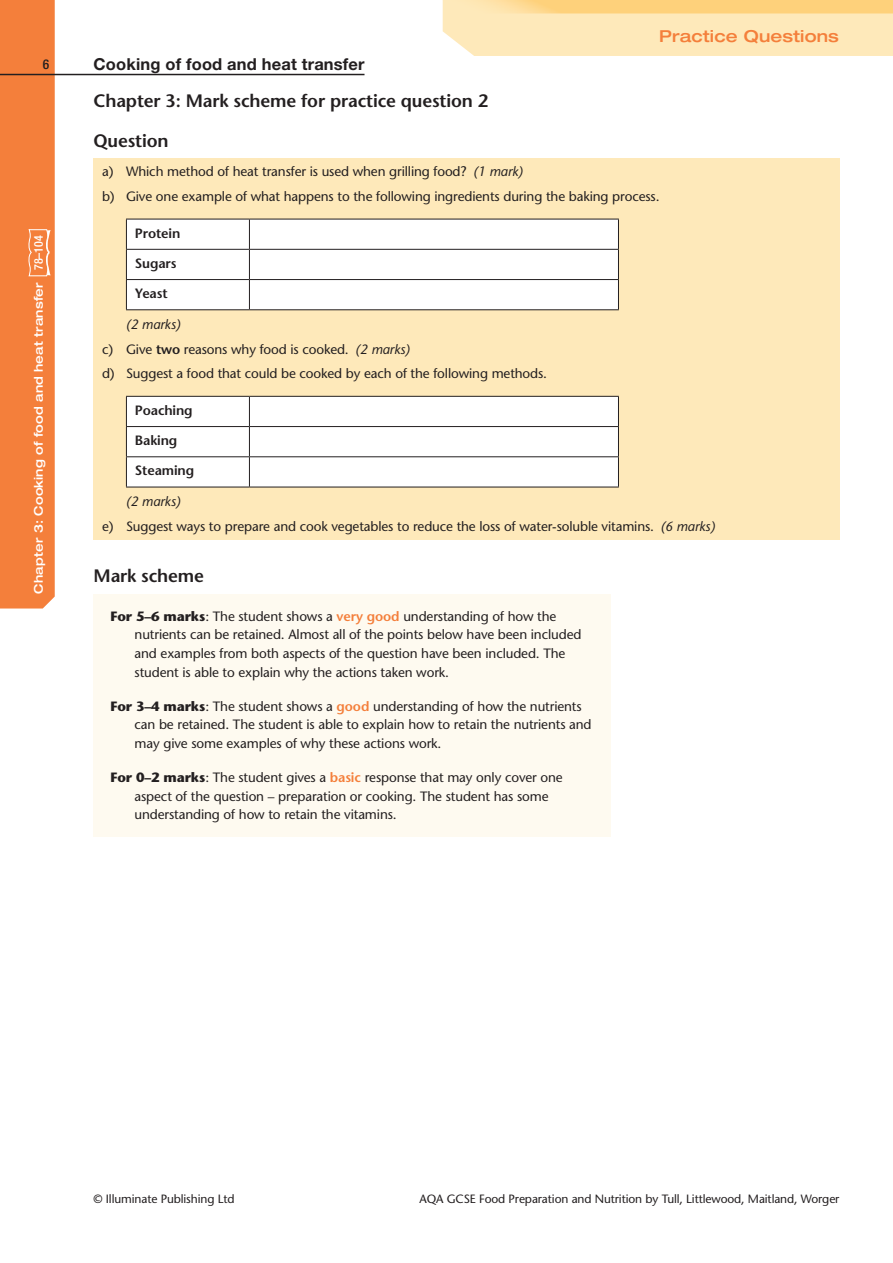
<style>
.page{position:relative;width:893px;height:1263px;background:#fff}
.page>*{position:absolute;margin:0;border:0;box-sizing:border-box;transform-origin:0 0}
.t1{font:600 18px "Stone Sans Std";letter-spacing:-.01em;color:#231f20}
.t2{font:700 16.5px "Helvetica Neue LT Std";letter-spacing:.01em;color:#231f20}
.t3{font:500 expanded 16.5px "Helvetica Neue LT Std";letter-spacing:.01em;color:#f47f3b}
.t4{font:500 13.5px/18.8px "Stone Sans Std";letter-spacing:-.01em;color:#231f20}
.t5{font:600 13.5px "Stone Sans Std";letter-spacing:-.01em;color:#231f20}
.t6{font:500 condensed 13.5px "Helvetica Neue LT Std";color:#231f20}
.t7{font:500 12px "Stone Sans Std";letter-spacing:-.01em;color:#231f20}
.t8{font:500 expanded 12px "Helvetica Neue LT Std";letter-spacing:.01em;color:#fff}
.s1{font-stretch:condensed}
.s2{font-style:italic}
.s3{font-weight:600}
.s4{font-weight:700}
.s5{font-weight:600;color:#f47f3b}
</style>
<div class="page">
<div style="left:443px;top:13px;width:450px;height:43px;background:#fee9ba"></div>
<div style="left:0;top:0;width:55px;height:608px;background:#f47f3b"></div>
<div style="left:94px;top:158px;width:746px;height:381px;background:#fee9ba"></div>
<svg style="left:126px;top:219px;width:493px;height:91px;background:#f5f5f5"></svg>
<hr style="left:126px;top:487px;width:123px;height:1px;background:#231f20">
<hr style="left:249px;top:487px;width:370px;height:1px;background:#231f20">
<svg style="left:126px;top:396px;width:493px;height:91px;background:#f6f5f5"></svg>
<hr style="left:249px;top:457px;width:1px;height:30px;background:#231f20">
<hr style="left:618px;top:457px;width:1px;height:30px;background:#231f20">
<div style="left:94px;top:594px;width:517px;height:242px;background:#fefaf0"></div>
<hr style="left:0;top:74px;width:364px;height:1px;background:#231f20">
<p class="t6" style="left:43px;top:56px;width:8px">6</p>
<p class="t2" style="left:94px;top:53px;width:273px">Cooking of food and heat transfer</p>
<p class="t3" style="left:659px;top:26px;width:181px">Practice Questions</p>
<p class="t8" style="left:31px;top:593px;width:360px;rotate:-90deg">Chapter 3: Cooking of food and heat transfer <span class="s1">78–104</span></p>
<h1 class="t1" style="left:94px;top:90px;width:396px">Chapter 3: Mark scheme for practice question 2</h1>
<h1 class="t1" style="left:94px;top:130px;width:77px">Question</h1>
<p class="t4" style="left:102px;top:159px;width:559px;line-height:24.8px">a) Which method of heat transfer is used when grilling food? <span class="s2">(1 mark)<br></span>b) Give one example of what happens to the following ingredients during the baking process.</p>
<p class="t5" style="left:135px;top:225px;width:47px">Protein</p>
<p class="t5" style="left:135px;top:255px;width:43px">Sugars</p>
<p class="t5" style="left:135px;top:285px;width:34px">Yeast</p>
<p class="t4" style="left:102px;top:312px;width:447px;line-height:24.8px;text-indent:24px"><span class="s2">(2 marks)<br></span>c) Give <span class="s3">two</span> reasons why food is cooked. <span class="s2">(2 marks)<br></span>d) Suggest a food that could be cooked by each of the following methods.</p>
<p class="t5" style="left:135px;top:402px;width:59px">Poaching</p>
<p class="t5" style="left:135px;top:432px;width:44px">Baking</p>
<p class="t5" style="left:135px;top:462px;width:61px">Steaming</p>
<p class="t4" style="left:102px;top:489px;width:615px;line-height:24.8px;text-indent:24px"><span class="s2">(2 marks)<br></span>e) Suggest ways to prepare and cook vegetables to reduce the loss of water-soluble vitamins. <span class="s2">(6 marks)</span></p>
<h1 class="t1" style="left:94px;top:565px;width:112px">Mark scheme</h1>
<p class="t4" style="left:135px;top:606px;width:448px;text-indent:-24px"><span class="s4">For 5–6 marks</span>: The student shows a <span class="s5">very good</span> understanding of how the nutrients can be retained. Almost all of the points below have been included and examples from both aspects of the question have been included. The student is able to explain why the actions taken work.</p>
<p class="t4" style="left:135px;top:696px;width:459px;text-indent:-24px"><span class="s4">For 3–4 marks</span>: The student shows a <span class="s5">good</span> understanding of how the nutrients can be retained. The student is able to explain how to retain the nutrients and may give some examples of why these actions work.</p>
<p class="t4" style="left:135px;top:768px;width:430px;text-indent:-24px"><span class="s4">For 0–2 marks</span>: The student gives a <span class="s5">basic</span> response that may only cover one aspect of the question – preparation or cooking. The student has some understanding of how to retain the vitamins.</p>
<p class="t7" style="left:94px;top:1192px;width:143px">© Illuminate Publishing Ltd</p>
<p class="t7" style="left:420px;top:1192px;width:421px">AQA GCSE Food Preparation and Nutrition by Tull, Littlewood, Maitland, Worger</p>
</div>
